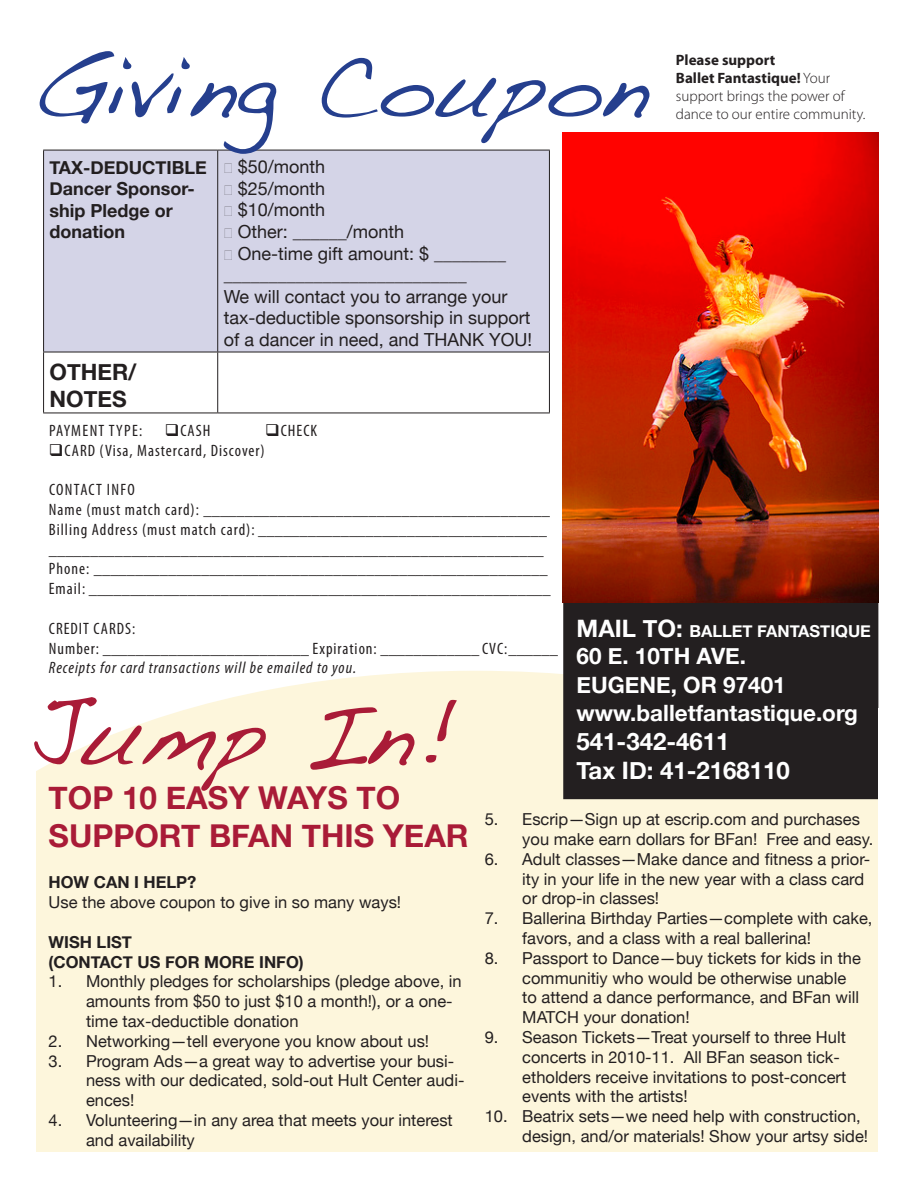
<style>
.page{position:relative;width:918px;height:1188px;background:#fff}
.page>*{position:absolute;margin:0;border:0;box-sizing:border-box;transform-origin:0 0}
.t1{font:90px "Handwriting Dakota";color:#253f8e}
.t2{font:90px "Handwriting Dakota";color:#a91b37}
.t3{font:700 31.5px/37.8px "Helvetica Neue";color:#a91b37}
.t4{font:700 24px "Helvetica Neue";color:#fff}
.t5{font:700 22.5px "Helvetica Neue";color:#fff}
.t6{font:700 22.5px/27px "Helvetica Neue";color:#231f20}
.t7{font:18px/21.6px "Helvetica Neue";color:#231f20}
.t8{font:700 18px/21.6px "Helvetica Neue";color:#231f20}
.t9{font:16.5px/19.8px "Helvetica Neue";color:#231f20}
.t10{font:condensed 16.5px "Myriad Pro";letter-spacing:.06em;color:#231f20}
.t11{font:italic condensed 16.5px "Myriad Pro";letter-spacing:.06em;color:#231f20}
.t12{font:700 16.5px "Helvetica Neue";color:#231f20}
.t13{font:700 16.5px "Helvetica Neue";color:#fff}
.t14{font:condensed 16.5px "Myriad Pro";letter-spacing:.08em;color:#231f20}
.t15{font:300 15px/18px "Myriad Pro";color:#231f20}
.s1{font-weight:700}
.s2{font-size:24px}
</style>
<div class="page">
<div style="left:36px;top:671px;width:843px;height:481px;background:#fdf6dc"></div>
<div style="left:44px;top:151px;width:505px;height:201px;background:#d4d4e7"></div>
<hr style="left:43px;top:150px;width:175px;height:1px;background:#231f20">
<hr style="left:43px;top:150px;width:1px;height:202px;background:#231f20">
<hr style="left:218px;top:150px;width:332px;height:1px;background:#231f20">
<hr style="left:217px;top:150px;width:1px;height:202px;background:#231f20">
<hr style="left:549px;top:150px;width:1px;height:202px;background:#231f20">
<hr style="left:43px;top:352px;width:175px;height:1px;background:#231f20">
<hr style="left:43px;top:352px;width:1px;height:61px;background:#231f20">
<hr style="left:218px;top:352px;width:332px;height:1px;background:#231f20">
<hr style="left:217px;top:352px;width:1px;height:61px;background:#231f20">
<hr style="left:549px;top:352px;width:1px;height:61px;background:#231f20">
<hr style="left:43px;top:413px;width:175px;height:1px;background:#231f20">
<hr style="left:218px;top:413px;width:332px;height:1px;background:#231f20">
<div style="left:564px;top:604px;width:314px;height:194px;background:#231f20"></div>
<div style="left:563px;top:603px;width:315px;height:196px;border:2px solid #231f20"></div>
<img style="left:562px;top:133px;width:317px;height:470px">
<svg style="left:225px;top:164px;width:7px;height:9px"></svg>
<svg style="left:225px;top:185px;width:7px;height:10px"></svg>
<svg style="left:225px;top:207px;width:7px;height:9px"></svg>
<svg style="left:225px;top:229px;width:7px;height:9px"></svg>
<svg style="left:225px;top:250px;width:7px;height:10px"></svg>
<p class="t1" style="left:33px;top:33px;width:616px">Giving Coupon</p>
<p class="t15" style="left:676px;top:52px;width:191px"><span class="s1">Please support<br>Ballet Fantastique!</span> Your support brings the power of dance to our entire community.</p>
<p class="t8" style="left:50px;top:156px;width:159px">TAX-DEDUCTIBLE<br>Dancer Sponsor&shy;ship Pledge or donation</p>
<p class="t7" style="left:238px;top:156px;width:89px">$50/month</p>
<p class="t7" style="left:238px;top:177px;width:89px">$25/month</p>
<p class="t7" style="left:238px;top:199px;width:89px">$10/month</p>
<p class="t7" style="left:238px;top:221px;width:168px">Other: ______/month</p>
<p class="t7" style="left:238px;top:242px;width:270px">One-time gift amount: $ ________</p>
<p class="t7" style="left:224px;top:264px;width:244px">___________________________</p>
<p class="t7" style="left:224px;top:285px;width:310px">We will contact you to arrange your tax-deductible sponsorship in support of a dancer in need, and THANK YOU!</p>
<p class="t6" style="left:50px;top:358px;width:89px">OTHER/<br>NOTES</p>
<p class="t14" style="left:49px;top:420px;width:95px">Payment TYPE:</p>
<p class="t10" style="left:165px;top:420px;width:47px">❑CASH</p>
<p class="t10" style="left:265px;top:420px;width:54px">❑CHECK</p>
<p class="t10" style="left:49px;top:440px;width:217px">❑CARD (Visa, Mastercard, Discover)</p>
<p class="t14" style="left:49px;top:480px;width:87px">contact info</p>
<p class="t10" style="left:49px;top:499px;width:503px">N ame (must match card): __________________________________________</p>
<p class="t10" style="left:49px;top:519px;width:500px">Billing Address (must match card): ___________________________________</p>
<p class="t10" style="left:49px;top:539px;width:497px">____________________________________________________________</p>
<p class="t10" style="left:49px;top:559px;width:500px">Phone: _______________________________________________________</p>
<p class="t10" style="left:49px;top:579px;width:503px">Email: ________________________________________________________</p>
<p class="t10" style="left:49px;top:618px;width:88px">CREDIT CARDS:</p>
<p class="t10" style="left:49px;top:638px;width:511px">N umber: _________________________ Expiration: ____________ CVC:______</p>
<p class="t11" style="left:49px;top:658px;width:309px">Receipts for card transactions will be emailed to you.</p>
<p class="t13" style="left:577px;top:621px;width:296px"><span class="s2">MAIL TO:</span> BALLET FANTASTIQUE</p>
<p class="t5" style="left:577px;top:642px;width:171px">60 E. 10TH AVE.</p>
<p class="t5" style="left:577px;top:671px;width:211px">EUGENE, OR 97401</p>
<p class="t5" style="left:577px;top:700px;width:283px">www.balletfantastique.org</p>
<p class="t4" style="left:577px;top:727px;width:154px">541-342-4611</p>
<p class="t2" style="left:27px;top:681px;width:431px">Jump In!</p>
<p class="t4" style="left:577px;top:756px;width:215px">Tax ID: 41-2168110</p>
<p class="t3" style="left:49px;top:778px;width:422px">TOP 10 EASY WAYS TO<br>SUPPORT BFAN THIS YEAR</p>
<p class="t12" style="left:49px;top:872px;width:149px">HOW CAN I HELP?</p>
<p class="t9" style="left:49px;top:892px;width:354px">Use the above coupon to give in so many ways!</p>
<p class="t12" style="left:49px;top:932px;width:85px">WISH LIST</p>
<p class="t12" style="left:49px;top:952px;width:257px">(CONTACT US FOR MORE INFO)</p>
<p class="t9" style="left:86px;top:971px;width:377px;text-indent:-38px">1. Monthly pledges for scholarships (pledge above, in amounts from $50 to just $10 a month!), or a one&shy;time tax-deductible donation</p>
<p class="t9" style="left:49px;top:1031px;width:382px">2. Networking—tell everyone you know about us!</p>
<p class="t9" style="left:86px;top:1051px;width:380px;text-indent:-38px">3. Program Ads—a great way to advertise your busi&shy;ness with our dedicated, sold-out Hult Center audi&shy;ences!</p>
<p class="t9" style="left:86px;top:1110px;width:368px;text-indent:-38px">4. Volunteering—in any area that meets your interest and availability</p>
<p class="t9" style="left:522px;top:809px;width:353px;text-indent:-38px">5. Escrip—Sign up at escrip.com and purchases you make earn dollars for BFan! Free and easy.</p>
<p class="t9" style="left:522px;top:849px;width:350px;text-indent:-38px">6. Adult classes—Make dance and fitness a prior&shy;ity in your life in the new year with a class card or drop-in classes!</p>
<p class="t9" style="left:522px;top:908px;width:352px;text-indent:-38px">7. Ballerina Birthday Parties—complete with cake, favors, and a class with a real ballerina!</p>
<p class="t9" style="left:522px;top:948px;width:340px;text-indent:-38px">8. Passport to Dance—buy tickets for kids in the communitiy who would be otherwise unable to attend a dance performance, and BFan will MATCH your donation!</p>
<p class="t9" style="left:522px;top:1027px;width:325px;text-indent:-38px">9. Season Tickets—Treat yourself to three Hult concerts in 2010-11. All BFan season tick&shy;etholders receive invitations to post-concert events with the artists!</p>
<p class="t9" style="left:522px;top:1106px;width:347px;text-indent:-38px">10. Beatrix sets—we need help with construction, design, and/or materials! Show your artsy side!</p>
</div>
